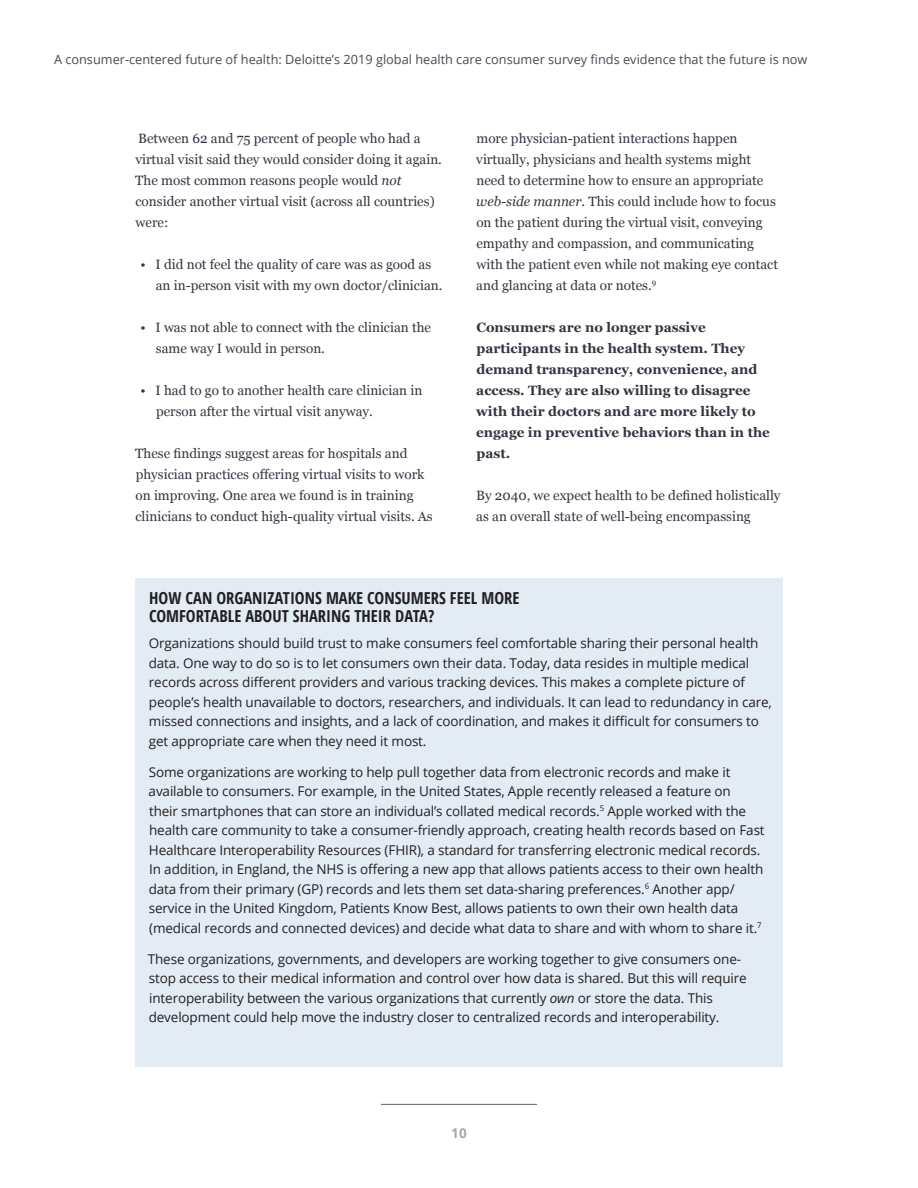
<style>
.page{position:relative;width:918px;height:1188px;background:#fff}
.page>*{position:absolute;margin:0;border:0;box-sizing:border-box;transform-origin:0 0}
.sidebar-h1{font:700 condensed 16.5px/18px "Open Sans";color:#231f20}
.sidebar-body{font:13.5px/19.5px "Open Sans";letter-spacing:-.01em;color:#231f20}
.body-copy{font:13.5px/21px "Georgia";color:#323640}
.body-copy-2{font:700 13.5px/21px "Georgia";color:#323640}
.t1{font:700 13.5px "Open Sans";color:#a3a7a9}
.t2{font:12.75px "Open Sans";color:#464b54}
.s1{font-style:italic}
</style>
<div class="page">
<hr style="left:381px;top:1104px;width:156px;height:1px;background:#5f6369">
<div style="left:135px;top:578px;width:648px;height:488px;background:#e3ecf5"></div>
<p class="t2" style="left:54px;top:50px;width:755px">A consumer-centered future of health: Deloitte’s 2019 global health care consumer survey finds evidence that the future is now</p>
<p class="body-copy" style="left:135px;top:127px;width:308px">Between 62 and 75 percent of people who had a virtual visit said they would consider doing it again.<br>The most common reasons people would <span class="s1">not </span>consider another virtual visit (across all countries) were:</p>
<p class="body-copy" style="left:156px;top:253px;width:288px;text-indent:-15px">• I did not feel the quality of care was as good as an in-person visit with my own doctor/clinician.</p>
<p class="body-copy" style="left:156px;top:316px;width:277px;text-indent:-15px">• I was not able to connect with the clinician the same way I would in person.</p>
<p class="body-copy" style="left:156px;top:379px;width:268px;text-indent:-16px">• I had to go to another health care clinician in person after the virtual visit anyway.</p>
<p class="body-copy" style="left:135px;top:442px;width:299px">These findings suggest areas for hospitals and physician practices offering virtual visits to work on improving. One area we found is in training clinicians to conduct high-quality virtual visits. As</p>
<p class="body-copy" style="left:476px;top:127px;width:303px">more physician-patient interactions happen virtually, physicians and health systems might need to determine how to ensure an appropriate <span class="s1">web-side manner</span>. This could include how to focus on the patient during the virtual visit, conveying empathy and compassion, and communicating with the patient even while not making eye contact and glancing at data or notes.<sup>9</sup></p>
<p class="body-copy-2" style="left:476px;top:316px;width:295px">Consumers are no longer passive participants in the health system. They demand transparency, convenience, and access. They are also willing to disagree with their doctors and are more likely to engage in preventive behaviors than in the past.</p>
<p class="body-copy" style="left:476px;top:484px;width:306px">By 2040, we expect health to be defined holistically as an overall state of well-being encompassing</p>
<p class="sidebar-h1" style="left:149px;top:589px;width:372px">HOW CAN ORGANIZATIONS MAKE CONSUMERS FEEL MORE<br>COMFORTABLE ABOUT SHARING THEIR DATA?</p>
<p class="sidebar-body" style="left:149px;top:633px;width:625px">Organizations should build trust to make consumers feel comfortable sharing their personal health data. One way to do so is to let consumers own their data. Today, data resides in multiple medical records across different providers and various tracking devices. This makes a complete picture of people’s health unavailable to doctors, researchers, and individuals. It can lead to redundancy in care, missed connections and insights, and a lack of coordination, and makes it difficult for consumers to get appropriate care when they need it most.</p>
<p class="sidebar-body" style="left:149px;top:762px;width:618px">Some organizations are working to help pull together data from electronic records and make it available to consumers. For example, in the United States, Apple recently released a feature on<br>their smartphones that can store an individual’s collated medical records.<sup>5</sup> Apple worked with the health care community to take a consumer-friendly approach, creating health records based on Fast Healthcare Interoperability Resources (FHIR), a standard for transferring electronic medical records.<br>In addition, in England, the NHS is offering a new app that allows patients access to their own health data from their primary (GP) records and lets them set data-sharing preferences.<sup>6</sup> Another app/ service in the United Kingdom, Patients Know Best, allows patients to own their own health data (medical records and connected devices) and decide what data to share and with whom to share it.<sup>7</sup></p>
<p class="sidebar-body" style="left:148px;top:949px;width:601px">These organizations, governments, and developers are working together to give consumers one&shy;stop access to their medical information and control over how data is shared. But this will require interoperability between the various organizations that currently <span class="s1">own</span> or store the data. This development could help move the industry closer to centralized records and interoperability.</p>
<p class="t1" style="left:451px;top:1123px;width:17px">10</p>
</div>
